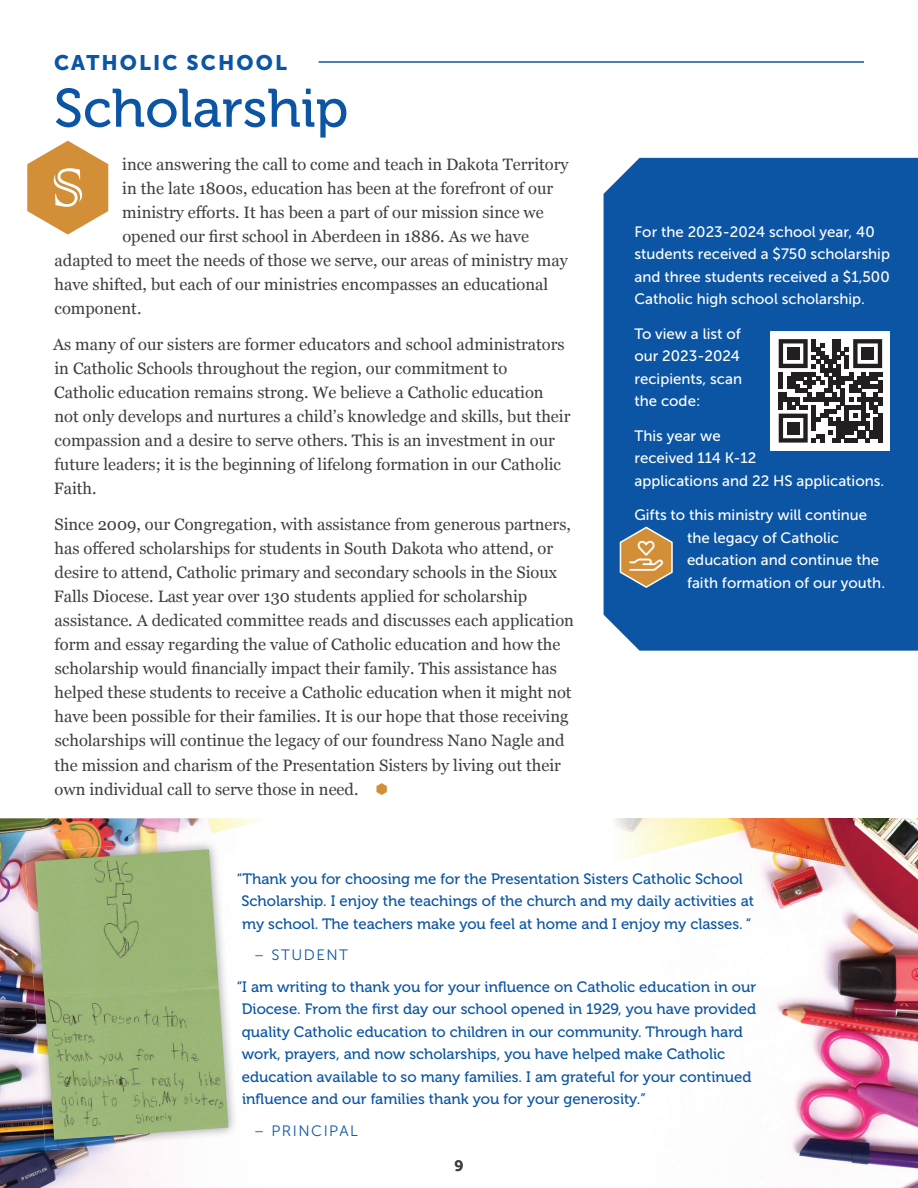
<style>
.page{position:relative;width:918px;height:1188px;background:#fff}
.page>*{position:absolute;margin:0;border:0;box-sizing:border-box;transform-origin:0 0}
.t1{font:72px "Colonna";color:#fff}
.t2{font:54px "Museo 500";color:#0c55a4}
.t3{font:21px "Museo Sans 900";letter-spacing:.1em;color:#0c55a4}
.t4{font:16.5px/24px "Georgia";color:#3e3e3f}
.t5{font:15px/22.5px "Museo 500";color:#0c55a4}
.t6{font:15px/22.5px "Museo Sans 500";color:#fff}
.t7{font:15px "Museo Sans 300";letter-spacing:.1em;color:#0c55a4}
.t8{font:15px "Museo Sans 700";color:#3e3e3f}
</style>
<div class="page">
<svg style="left:27px;top:141px;width:81px;height:94px"></svg>
<img style="left:208px;top:818px;width:710px;height:370px">
<img style="left:0;top:818px;width:204px;height:53px">
<img style="left:0;top:1136px;width:161px;height:52px">
<img style="left:0;top:871px;width:35px;height:265px">
<hr style="left:319px;top:61px;width:545px;height:2px;background:#0c55a4">
<div style="left:604px;top:158px;width:314px;height:493px;background:#0c55a4"></div>
<img style="left:78px;top:839px;width:155px;height:207px">
<img style="left:38px;top:1046px;width:201px;height:104px">
<img style="left:25px;top:849px;width:10px;height:198px">
<img style="left:35px;top:849px;width:193px;height:291px">
<div style="left:770px;top:331px;width:120px;height:120px;background:#fff"></div>
<svg style="left:779px;top:339px;width:103px;height:104px"></svg>
<div style="left:787px;top:347px;width:12px;height:13px;background:#231f20"></div>
<div style="left:861px;top:347px;width:13px;height:13px;background:#231f20"></div>
<div style="left:787px;top:422px;width:12px;height:12px;background:#231f20"></div>
<svg style="left:619px;top:526px;width:55px;height:63px"></svg>
<p class="t3" style="left:54px;top:50px;width:234px">CATHOLIC SCHOOL</p>
<h2 class="t2" style="left:54px;top:79px;width:296px">Scholarship</h2>
<p class="t4" style="left:122px;top:152px;width:448px">ince answering the call to come and teach in Dakota Territory</p>
<p class="t4" style="left:122px;top:176px;width:433px">in the late 1800s, education has been at the forefront of our</p>
<p class="t4" style="left:122px;top:200px;width:423px">ministry efforts. It has been a part of our mission since we</p>
<p class="t4" style="left:122px;top:224px;width:408px">opened our first school in Aberdeen in 1886. As we have</p>
<p class="t4" style="left:55px;top:248px;width:515px">adapted to meet the needs of those we serve, our areas of ministry may</p>
<p class="t4" style="left:55px;top:272px;width:495px">have shifted, but each of our ministries encompasses an educational</p>
<p class="t4" style="left:55px;top:296px;width:88px">component.</p>
<p class="t4" style="left:53px;top:332px;width:519px">As many of our sisters are former educators and school administrators in Catholic Schools throughout the region, our commitment to<br>Catholic education remains strong. We believe a Catholic education not only develops and nurtures a child’s knowledge and skills, but their compassion and a desire to serve others. This is an investment in our future leaders; it is the beginning of lifelong formation in our Catholic Faith.</p>
<p class="t4" style="left:54px;top:512px;width:522px">Since 2009, our Congregation, with assistance from generous partners, has offered scholarships for students in South Dakota who attend, or desire to attend, Catholic primary and secondary schools in the Sioux Falls Diocese. Last year over 130 students applied for scholarship assistance. A dedicated committee reads and discusses each application form and essay regarding the value of Catholic education and how the scholarship would financially impact their family. This assistance has helped these students to receive a Catholic education when it might not have been possible for their families. It is our hope that those receiving scholarships will continue the legacy of our foundress Nano Nagle and the mission and charism of the Presentation Sisters by living out their own individual call to serve those in need.</p>
<h1 class="t1" style="left:52px;top:140px;width:34px">S</h1>
<p class="t6" style="left:634px;top:220px;width:257px">For the 2023-2024 school year, 40 students received a $750 scholarship and three students received a $1,500<br>Catholic high school scholarship.</p>
<p class="t6" style="left:634px;top:322px;width:109px">To view a list of our 2023-2024 recipients, scan the code:</p>
<p class="t6" style="left:634px;top:424px;width:251px">This year we<br>received 114 K-12<br>applications and 22 HS applications.</p>
<p class="t6" style="left:687px;top:504px;width:200px;text-indent:-52px">Gifts to this ministry will continue the legacy of Catholic education and continue the faith formation of our youth.</p>
<p class="t5" style="left:242px;top:868px;width:514px;text-indent:-5px">“Thank you for choosing me for the Presentation Sisters Catholic School<br>Scholarship. I enjoy the teachings of the church and my daily activities at my school. The teachers make you feel at home and I enjoy my classes. “</p>
<p class="t7" style="left:254px;top:947px;width:96px">– STUDENT</p>
<p class="t5" style="left:242px;top:976px;width:516px;text-indent:-5px">“I am writing to thank you for your influence on Catholic education in our Diocese. From the first day our school opened in 1929, you have provided quality Catholic education to children in our community. Through hard work, prayers, and now scholarships, you have helped make Catholic education available to so many families. I am grateful for your continued influence and our families thank you for your generosity.”</p>
<p class="t7" style="left:254px;top:1123px;width:106px">– PRINCIPAL</p>
<p class="t8" style="left:454px;top:1158px;width:11px">9</p>
</div>
